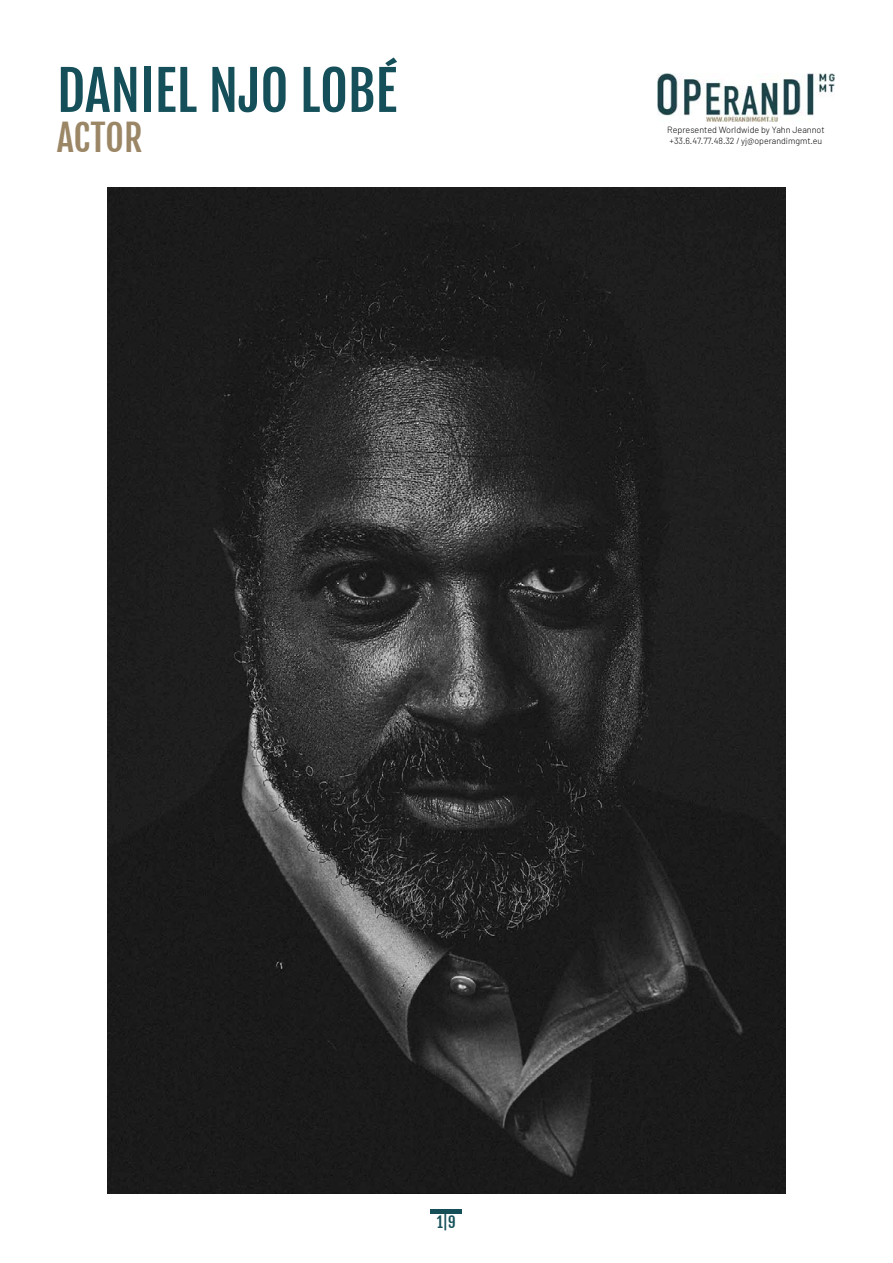
<style>
.page{position:relative;width:893px;height:1263px;background:#fff}
.page>*{position:absolute;margin:0;border:0;box-sizing:border-box;transform-origin:0 0}
.t1{font:54px "Fjalla One";color:#15505a}
.t2{font:36px "Fjalla One";color:#9b8666}
.t3{font:15px "Fjalla One";color:#15505a}
.t4{font:300 9px "Barlow";color:#000}
.t5{font:300 8.85px "Barlow";color:#000}
</style>
<div class="page">
<hr style="left:431px;top:1209px;width:31px;height:4px;background:#164e58">
<img style="left:657px;top:74px;width:177px;height:48px">
<img style="left:107px;top:187px;width:679px;height:1006px">
<h1 class="t1" style="left:57px;top:57px;width:342px">DANIEL NJO LOBÉ</h1>
<h2 class="t2" style="left:57px;top:116px;width:87px">ACTOR</h2>
<p class="t4" style="left:667px;top:125px;width:159px">Represented Worldwide by Yahn Jeannot</p>
<p class="t5" style="left:670px;top:135px;width:154px">+33.6.47.77.48.32 / yj@operandimgmt.eu</p>
<h3 class="t3" style="left:437px;top:1213px;width:20px">1|9</h3>
</div>
